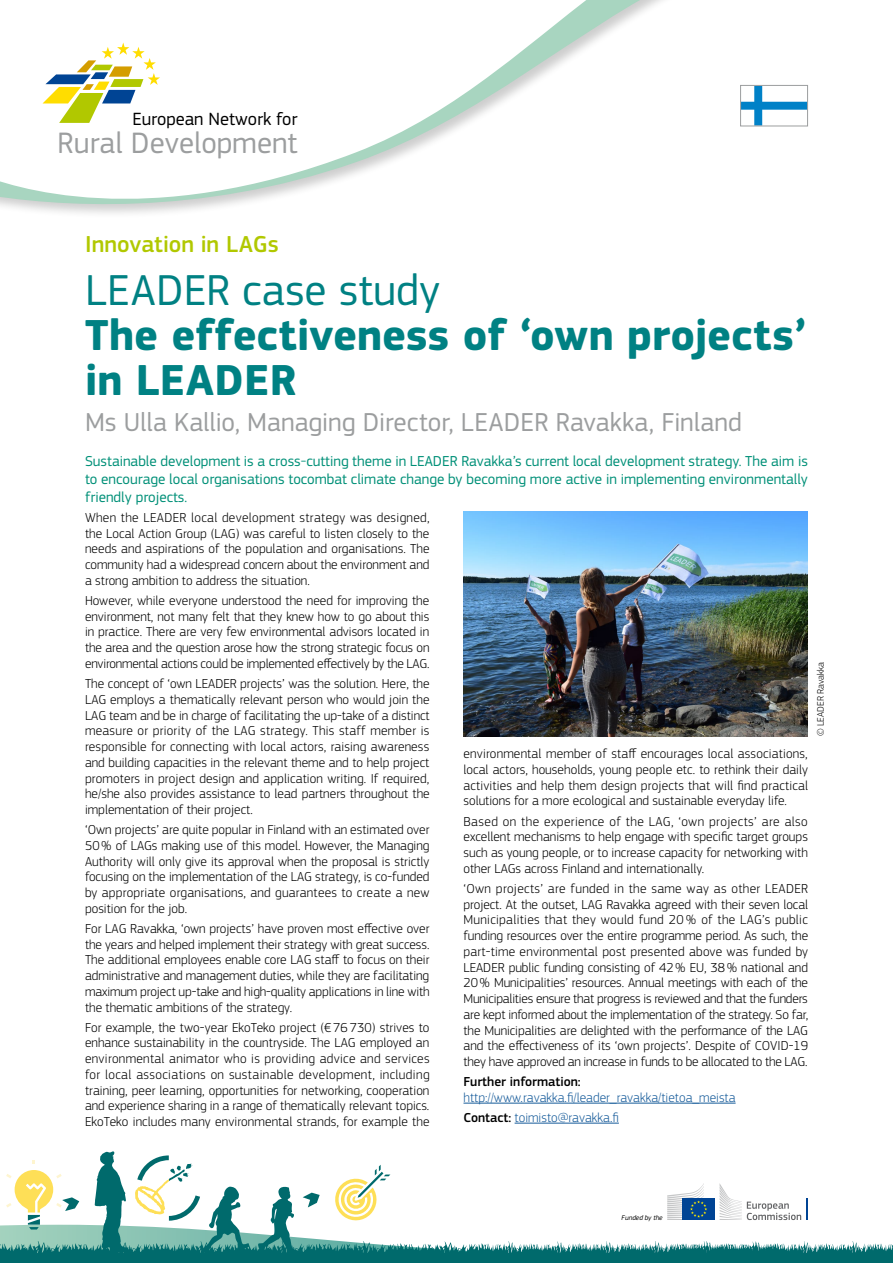
<style>
.page{position:relative;width:893px;height:1263px;background:#fff}
.page>*{position:absolute;margin:0;border:0;box-sizing:border-box;transform-origin:0 0}
.t1{font:700 45px/45px "EC Square Sans Pro";color:#008183}
.t2{font:45px "EC Square Sans Pro";letter-spacing:.005em;color:#008183}
.t3{font:30.75px "EC Square Sans Pro";color:#9c9e9f}
.t4{font:27px "EC Square Sans Pro";color:#9c9e9f}
.t5{font:500 24px "EC Square Sans Pro";color:#b1c800}
.t6{font:18.45px "EC Square Sans Pro";color:#000}
.t7{font:15px/18px "EC Square Sans Pro";color:#009078;text-align:justify}
.t8{font:300 13.5px/15.8px "EC Square Sans Pro";color:#000;text-align:justify}
.t9{font:300 13.5px/20px "EC Square Sans Pro";color:#165b9a}
.t10{font:500 13.5px "EC Square Sans Pro";color:#000}
.t11{font:300 9.75px "EC Square Sans Pro";color:#000}
.t12{font:italic 7.05px "EC Square Sans Pro";color:#000}
.s1{font-weight:500;color:#000}
</style>
<div class="page">
<svg style="left:614px;top:0;width:49px;height:29px"></svg>
<svg style="left:0;top:0;width:614px;height:214px"></svg>
<svg style="left:43px;top:43px;width:117px;height:80px"></svg>
<hr style="left:463px;top:1103px;width:273px;height:1px;background:#165b9a">
<hr style="left:515px;top:1123px;width:104px;height:1px;background:#165b9a">
<img style="left:463px;top:511px;width:345px;height:225px">
<svg style="left:0;top:1151px;width:893px;height:112px;fill:#006a6c"></svg>
<svg style="left:0;top:1155px;width:893px;height:103px"></svg>
<svg style="left:740px;top:85px;width:68px;height:42px"></svg>
<h3 class="t6" style="left:132px;top:109px;width:167px">European Network for</h3>
<h2 class="t3" style="left:58px;top:125px;width:241px">Rural Development</h2>
<h3 class="t5" style="left:85px;top:230px;width:195px">Innovation in LAGs</h3>
<h1 class="t2" style="left:85px;top:264px;width:357px">LEADER case study</h1>
<h1 class="t1" style="left:85px;top:314px;width:723px">The effectiveness of ‘own projects’ in LEADER</h1>
<h3 class="t4" style="left:85px;top:406px;width:658px">Ms Ulla Kallio, Managing Director, LEADER Ravakka, Finland</h3>
<p class="t7" style="left:85px;top:452px;width:724px">Sustainable development is a cross-cutting theme in LEADER Ravakka’s current local development strategy. The aim is to encourage local organisations tocombat climate change by becoming more active in implementing environmentally friendly projects.</p>
<p class="t8" style="left:85px;top:509px;width:346px">When the LEADER local development strategy was designed, the Local Action Group (LAG) was careful to listen closely to the needs and aspirations of the population and organisations. The community had a widespread concern about the environment and a strong ambition to address the situation.</p>
<p class="t8" style="left:85px;top:592px;width:346px">However, while everyone understood the need for improving the environment, not many felt that they knew how to go about this in practice. There are very few environmental advisors located in the area and the question arose how the strong strategic focus on environmental actions could be implemented effectively by the LAG.</p>
<p class="t8" style="left:85px;top:676px;width:346px">The concept of ‘own LEADER projects’ was the solution. Here, the LAG employs a thematically relevant person who would join the LAG team and be in charge of facilitating the up-take of a distinct measure or priority of the LAG strategy. This staff member is responsible for connecting with local actors, raising awareness and building capacities in the relevant theme and to help project promoters in project design and application writing. If required, he/she also provides assistance to lead partners throughout the implementation of their project.</p>
<p class="t8" style="left:85px;top:822px;width:346px">‘Own projects’ are quite popular in Finland with an estimated over 50% of LAGs making use of this model. However, the Managing Authority will only give its approval when the proposal is strictly focusing on the implementation of the LAG strategy, is co-funded by appropriate organisations, and guarantees to create a new position for the job.</p>
<p class="t8" style="left:85px;top:920px;width:346px">For LAG Ravakka, ‘own projects’ have proven most effective over the years and helped implement their strategy with great success.<br>The additional employees enable core LAG staff to focus on their administrative and management duties, while they are facilitating maximum project up-take and high-quality applications in line with the thematic ambitions of the strategy.</p>
<p class="t8" style="left:85px;top:1019px;width:346px">For example, the two-year EkoTeko project (€76730) strives to enhance sustainability in the countryside. The LAG employed an environmental animator who is providing advice and services for local associations on sustainable development, including training, peer learning, opportunities for networking, cooperation and experience sharing in a range of thematically relevant topics.<br>EkoTeko includes many environmental strands, for example the</p>
<p class="t8" style="left:463px;top:746px;width:346px">environmental member of staff encourages local associations, local actors, households, young people etc. to rethink their daily activities and help them design projects that will find practical solutions for a more ecological and sustainable everyday life.</p>
<p class="t8" style="left:463px;top:813px;width:346px">Based on the experience of the LAG, ‘own projects’ are also excellent mechanisms to help engage with specific target groups such as young people, or to increase capacity for networking with other LAGs across Finland and internationally.</p>
<p class="t8" style="left:463px;top:880px;width:346px">‘Own projects’ are funded in the same way as other LEADER project. At the outset, LAG Ravakka agreed with their seven local Municipalities that they would fund 20 % of the LAG’s public funding resources over the entire programme period. As such, the part-time environmental post presented above was funded by LEADER public funding consisting of 42% EU, 38% national and 20% Municipalities’ resources. Annual meetings with each of the Municipalities ensure that progress is reviewed and that the funders are kept informed about the implementation of the strategy. So far, the Municipalities are delighted with the performance of the LAG and the effectiveness of its ‘own projects’. Despite of COVID-19 they have approved an increase in funds to be allocated to the LAG.</p>
<p class="t10" style="left:463px;top:1074px;width:119px">Further information:</p>
<p class="t9" style="left:463px;top:1087px;width:274px">http://www.ravakka.fi/leader_ravakka/tietoa_meista<br><span class="s1">Contact:</span> toimisto@ravakka.fi</p>
<p class="t11" style="left:815px;top:736px;width:76px;rotate:-90deg">© LEADER Ravakka</p>
<p class="t12" style="left:621px;top:1214px;width:43px">Funded by the</p>
</div>
